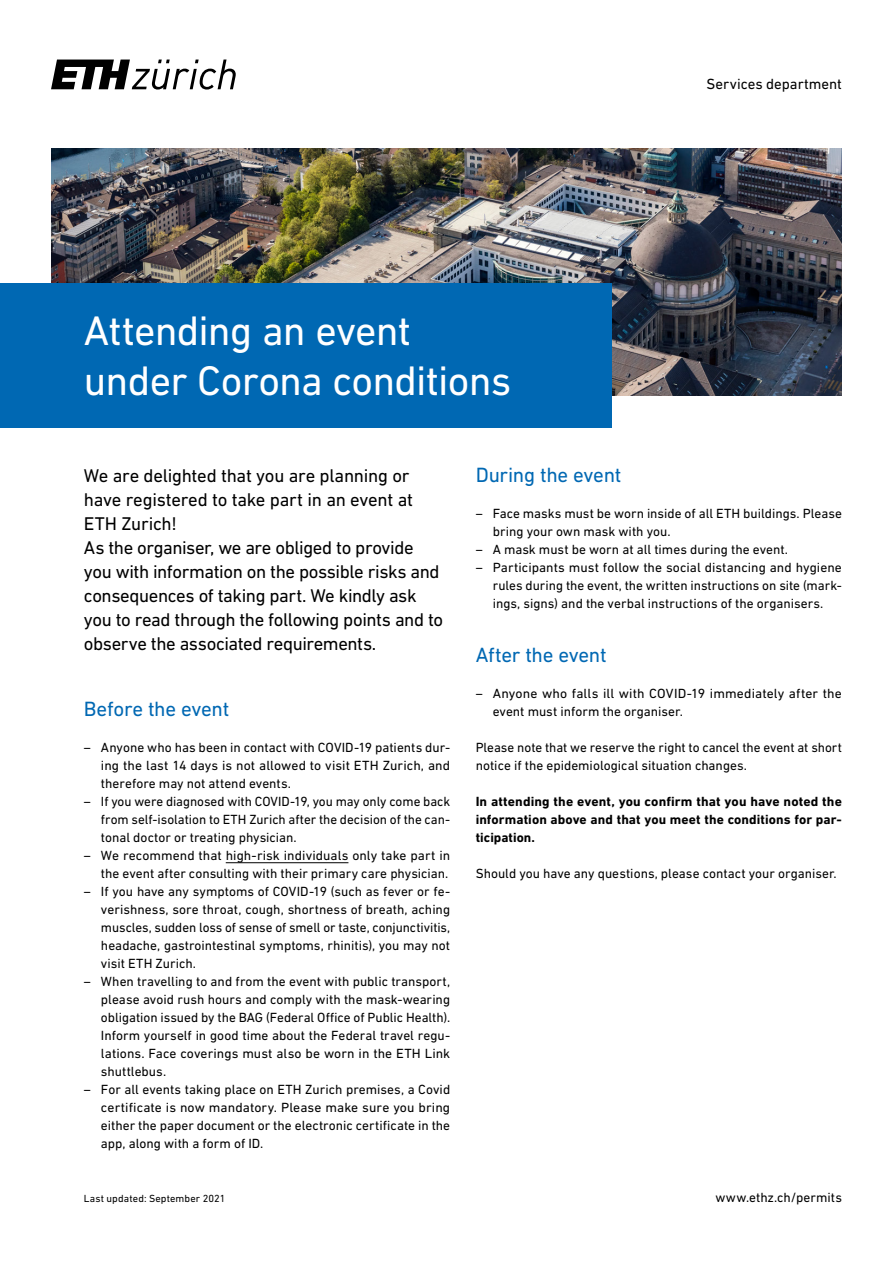
<style>
.page{position:relative;width:893px;height:1263px;background:#fff}
.page>*{position:absolute;margin:0;border:0;box-sizing:border-box;transform-origin:0 0}
.Headline_A4-M__DIN_N{font:42px "DIN Next W1 G";letter-spacing:-.02em;color:#fff}
.Lauftext_Standard__B{font:21px "DIN Next W1 G";letter-spacing:-.015em;color:#0068b3}
.Lauftext_Standard__B-2{font:18.75px/24px "DIN Next W1 G";letter-spacing:-.02em;color:#000}
.ETH-Organisationsein{font:15px "DIN Next W1 G";letter-spacing:-.005em;color:#000}
.Lauftext_Standard__B-3{font:13.5px/18px "DIN Next W1 G";color:#000;text-align:justify}
.Lauftext_Standard__B-4{font:700 13.5px/18px "DIN Next W1 G";letter-spacing:.005em;color:#000;text-align:justify}
.Lauftext_Standard__B-5{font:10.5px "DIN Next W1 G";letter-spacing:.01em;color:#000}
</style>
<div class="page">
<svg style="left:51px;top:60px;width:185px;height:30px"></svg>
<hr style="left:226px;top:862px;width:122px;height:1px;background:#000">
<img style="left:51px;top:149px;width:791px;height:246px">
<div style="left:0;top:283px;width:611px;height:145px;background:#0068b3"></div>
<p class="Headline_A4-M__DIN_N" style="left:84px;top:306px;width:328px">Attending an event</p>
<p class="Headline_A4-M__DIN_N" style="left:84px;top:357px;width:429px">under Corona conditions</p>
<p class="ETH-Organisationsein" style="left:707px;top:76px;width:137px">Services department</p>
<p class="Lauftext_Standard__B-2" style="left:84px;top:463px;width:361px">We are delighted that you are planning or have registered to take part in an event at ETH Zurich!<br>As the organiser, we are obliged to provide you with information on the possible risks and consequences of taking part. We kindly ask you to read through the following points and to observe the associated requirements.</p>
<p class="Lauftext_Standard__B" style="left:84px;top:697px;width:147px">Before the event</p>
<p class="Lauftext_Standard__B-3" style="left:101px;top:738px;width:351px;text-indent:-17px">– Anyone who has been in contact with COVID-19 patients dur&shy;ing the last 14 days is not allowed to visit ETH Zurich, and therefore may not attend events.</p>
<p class="Lauftext_Standard__B-3" style="left:101px;top:792px;width:351px;text-indent:-17px">– If you were diagnosed with COVID-19, you may only come back from self-isolation to ETH Zurich after the decision of the can&shy;tonal doctor or treating physician.</p>
<p class="Lauftext_Standard__B-3" style="left:84px;top:846px;width:368px;text-align:right">– We recommend that high-risk individuals only take part in the event after consulting with their primary care physician.</p>
<p class="Lauftext_Standard__B-3" style="left:101px;top:882px;width:351px;text-indent:-17px">– If you have any symptoms of COVID-19 (such as fever or fe&shy;verishness, sore throat, cough, shortness of breath, aching muscles, sudden loss of sense of smell or taste, conjunctivitis, headache, gastrointestinal symptoms, rhinitis), you may not visit ETH Zurich.</p>
<p class="Lauftext_Standard__B-3" style="left:101px;top:972px;width:351px;text-indent:-17px">– When travelling to and from the event with public transport, please avoid rush hours and comply with the mask-wearing obligation issued by the BAG (Federal Office of Public Health).<br>Inform yourself in good time about the Federal travel regu&shy;lations. Face coverings must also be worn in the ETH Link shuttlebus.</p>
<p class="Lauftext_Standard__B-3" style="left:101px;top:1080px;width:351px;text-indent:-17px">– For all events taking place on ETH Zurich premises, a Covid certificate is now mandatory. Please make sure you bring either the paper document or the electronic certificate in the app, along with a form of ID.</p>
<p class="Lauftext_Standard__B" style="left:476px;top:463px;width:147px">During the event</p>
<p class="Lauftext_Standard__B-3" style="left:493px;top:504px;width:351px;text-indent:-17px">– Face masks must be worn inside of all ETH buildings. Please bring your own mask with you.</p>
<p class="Lauftext_Standard__B-3" style="left:476px;top:540px;width:314px">– A mask must be worn at all times during the event.</p>
<p class="Lauftext_Standard__B-3" style="left:493px;top:558px;width:351px;text-indent:-17px">– Participants must follow the social distancing and hygiene rules during the event, the written instructions on site (mark&shy;ings, signs) and the verbal instructions of the organisers.</p>
<p class="Lauftext_Standard__B" style="left:476px;top:643px;width:132px">After the event</p>
<p class="Lauftext_Standard__B-3" style="left:493px;top:684px;width:351px;text-indent:-17px">– Anyone who falls ill with COVID-19 immediately after the event must inform the organiser.</p>
<p class="Lauftext_Standard__B-3" style="left:476px;top:738px;width:368px">Please note that we reserve the right to cancel the event at short notice if the epidemiological situation changes.</p>
<p class="Lauftext_Standard__B-4" style="left:476px;top:792px;width:368px">In attending the event, you confirm that you have noted the information above and that you meet the conditions for par&shy;ticipation.</p>
<p class="Lauftext_Standard__B-3" style="left:476px;top:864px;width:363px">Should you have any questions, please contact your organiser.</p>
<p class="Lauftext_Standard__B-5" style="left:84px;top:1192px;width:143px">Last updated: September 2021</p>
<p class="Lauftext_Standard__B-3" style="left:715px;top:1188px;width:128px">www.ethz.ch/permits</p>
</div>
